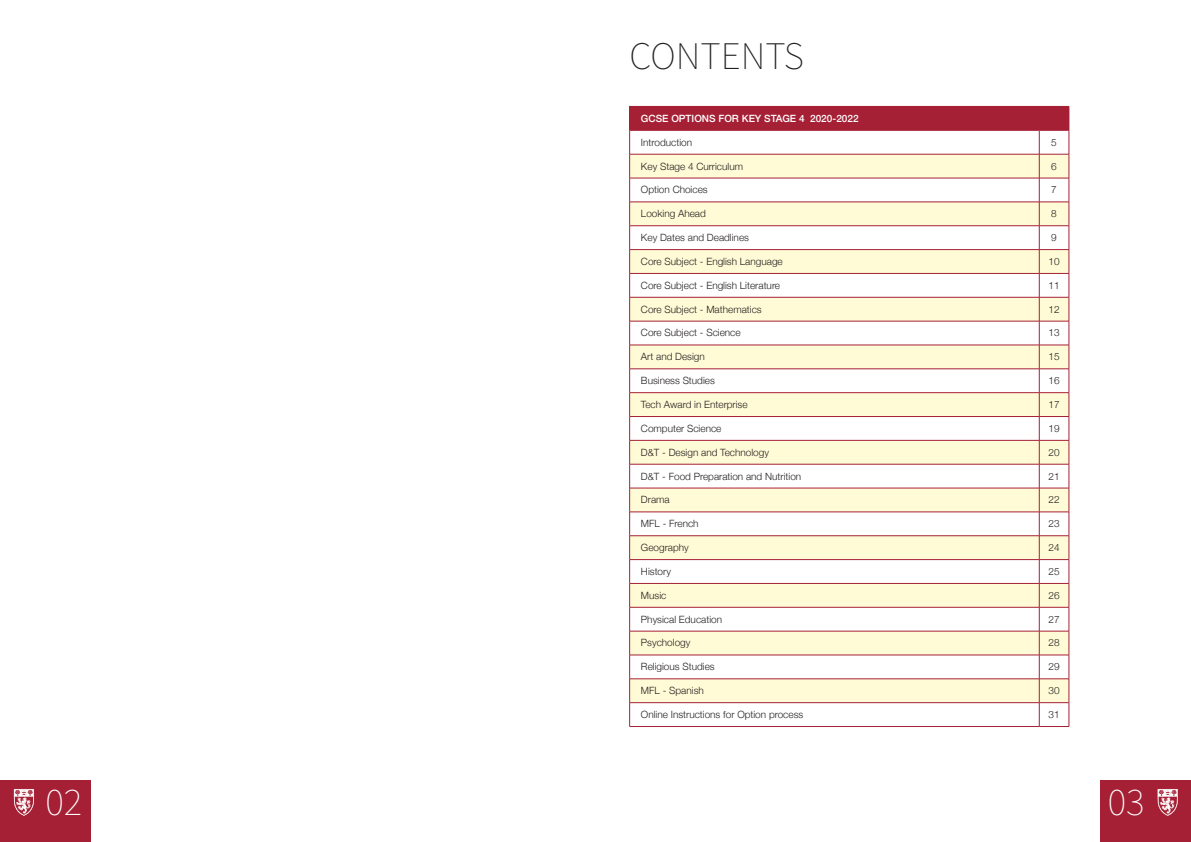
<style>
.page{position:relative;width:1191px;height:842px;background:#fff}
.page>*{position:absolute;margin:0;border:0;box-sizing:border-box;transform-origin:0 0}
.t1{font:200 39px "Source Sans Pro";color:#231f20}
.t2{font:200 39px "Source Sans Pro";color:#fff}
.t3{font:300 10px "Helvetica Neue";color:#231f20}
.t4{font:500 10px "Helvetica Neue";color:#fff}
</style>
<div class="page">
<div style="left:1100px;top:780px;width:91px;height:62px;background:#a62035"></div>
<svg style="left:1157px;top:789px;width:20px;height:27px"></svg>
<div style="left:0;top:780px;width:91px;height:62px;background:#a62035"></div>
<svg style="left:14px;top:789px;width:20px;height:27px"></svg>
<div style="left:629px;top:106px;width:440px;height:24px;background:#a62035"></div>
<svg style="left:630px;top:155px;width:438px;height:547px;fill:#fffbd6"></svg>
<hr style="left:629px;top:130px;width:410px;height:1px;background:#a62035">
<hr style="left:1039px;top:130px;width:30px;height:1px;background:#a62035">
<hr style="left:629px;top:154px;width:410px;height:1px;background:#a62035">
<hr style="left:1039px;top:154px;width:30px;height:1px;background:#a62035">
<hr style="left:629px;top:178px;width:410px;height:1px;background:#a62035">
<hr style="left:1039px;top:178px;width:30px;height:1px;background:#a62035">
<hr style="left:629px;top:202px;width:410px;height:1px;background:#a62035">
<hr style="left:1039px;top:202px;width:30px;height:1px;background:#a62035">
<hr style="left:629px;top:226px;width:410px;height:1px;background:#a62035">
<hr style="left:1039px;top:226px;width:30px;height:1px;background:#a62035">
<hr style="left:629px;top:249px;width:410px;height:1px;background:#a62035">
<hr style="left:1039px;top:249px;width:30px;height:1px;background:#a62035">
<hr style="left:629px;top:273px;width:410px;height:1px;background:#a62035">
<hr style="left:1039px;top:273px;width:30px;height:1px;background:#a62035">
<hr style="left:629px;top:297px;width:410px;height:1px;background:#a62035">
<hr style="left:1039px;top:297px;width:30px;height:1px;background:#a62035">
<hr style="left:629px;top:321px;width:410px;height:1px;background:#a62035">
<hr style="left:1039px;top:321px;width:30px;height:1px;background:#a62035">
<hr style="left:629px;top:345px;width:410px;height:1px;background:#a62035">
<hr style="left:1039px;top:345px;width:30px;height:1px;background:#a62035">
<hr style="left:629px;top:369px;width:410px;height:1px;background:#a62035">
<hr style="left:1039px;top:369px;width:30px;height:1px;background:#a62035">
<hr style="left:629px;top:392px;width:410px;height:1px;background:#a62035">
<hr style="left:1039px;top:392px;width:30px;height:1px;background:#a62035">
<hr style="left:629px;top:416px;width:410px;height:1px;background:#a62035">
<hr style="left:1039px;top:416px;width:30px;height:1px;background:#a62035">
<hr style="left:629px;top:440px;width:410px;height:1px;background:#a62035">
<hr style="left:1039px;top:440px;width:30px;height:1px;background:#a62035">
<hr style="left:629px;top:464px;width:410px;height:1px;background:#a62035">
<hr style="left:1039px;top:464px;width:30px;height:1px;background:#a62035">
<hr style="left:629px;top:488px;width:410px;height:1px;background:#a62035">
<hr style="left:1039px;top:488px;width:30px;height:1px;background:#a62035">
<hr style="left:629px;top:512px;width:410px;height:1px;background:#a62035">
<hr style="left:1039px;top:512px;width:30px;height:1px;background:#a62035">
<hr style="left:629px;top:536px;width:410px;height:1px;background:#a62035">
<hr style="left:1039px;top:536px;width:30px;height:1px;background:#a62035">
<hr style="left:629px;top:559px;width:410px;height:1px;background:#a62035">
<hr style="left:1039px;top:559px;width:30px;height:1px;background:#a62035">
<hr style="left:629px;top:583px;width:410px;height:1px;background:#a62035">
<hr style="left:1039px;top:583px;width:30px;height:1px;background:#a62035">
<hr style="left:629px;top:607px;width:410px;height:1px;background:#a62035">
<hr style="left:1039px;top:607px;width:30px;height:1px;background:#a62035">
<hr style="left:629px;top:631px;width:410px;height:1px;background:#a62035">
<hr style="left:1039px;top:631px;width:30px;height:1px;background:#a62035">
<hr style="left:629px;top:655px;width:410px;height:1px;background:#a62035">
<hr style="left:1039px;top:655px;width:30px;height:1px;background:#a62035">
<hr style="left:629px;top:679px;width:410px;height:1px;background:#a62035">
<hr style="left:1039px;top:679px;width:30px;height:1px;background:#a62035">
<hr style="left:629px;top:702px;width:410px;height:1px;background:#a62035">
<svg style="left:629px;top:130px;width:1px;height:596px"></svg>
<hr style="left:1039px;top:702px;width:30px;height:1px;background:#a62035">
<svg style="left:1039px;top:130px;width:1px;height:596px"></svg>
<svg style="left:1068px;top:130px;width:1px;height:596px"></svg>
<hr style="left:629px;top:726px;width:410px;height:1px;background:#a62035">
<hr style="left:1039px;top:726px;width:30px;height:1px;background:#a62035">
<h1 class="t1" style="left:629px;top:32px;width:176px">CONTENTS</h1>
<p class="t4" style="left:641px;top:110px;width:219px">GCSE OPTIONS FOR KEY STAGE 4 2020-2022</p>
<p class="t3" style="left:641px;top:134px;width:53px">Introduction</p>
<p class="t3" style="left:1051px;top:134px;width:7px">5</p>
<p class="t3" style="left:641px;top:158px;width:104px">Key Stage 4 Curriculum</p>
<p class="t3" style="left:1051px;top:158px;width:7px">6</p>
<p class="t3" style="left:641px;top:182px;width:68px">Option Choices</p>
<p class="t3" style="left:1051px;top:182px;width:7px">7</p>
<p class="t3" style="left:641px;top:206px;width:66px">Looking Ahead</p>
<p class="t3" style="left:1051px;top:206px;width:7px">8</p>
<p class="t3" style="left:641px;top:229px;width:109px">Key Dates and Deadlines</p>
<p class="t3" style="left:1051px;top:229px;width:7px">9</p>
<p class="t3" style="left:641px;top:253px;width:143px">Core Subject - English Language</p>
<p class="t3" style="left:1048px;top:253px;width:13px">10</p>
<p class="t3" style="left:641px;top:277px;width:141px">Core Subject - English Literature</p>
<p class="t3" style="left:1048px;top:277px;width:13px">11</p>
<p class="t3" style="left:641px;top:301px;width:122px">Core Subject - Mathematics</p>
<p class="t3" style="left:1048px;top:301px;width:13px">12</p>
<p class="t3" style="left:641px;top:325px;width:101px">Core Subject - Science</p>
<p class="t3" style="left:1048px;top:325px;width:13px">13</p>
<p class="t3" style="left:641px;top:349px;width:65px">Art and Design</p>
<p class="t3" style="left:1048px;top:349px;width:13px">15</p>
<p class="t3" style="left:641px;top:372px;width:75px">Business Studies</p>
<p class="t3" style="left:1048px;top:372px;width:13px">16</p>
<p class="t3" style="left:641px;top:396px;width:108px">Tech Award in Enterprise</p>
<p class="t3" style="left:1048px;top:396px;width:13px">17</p>
<p class="t3" style="left:641px;top:420px;width:82px">Computer Science</p>
<p class="t3" style="left:1048px;top:420px;width:13px">19</p>
<p class="t3" style="left:641px;top:444px;width:129px">D&amp;T - Design and Technology</p>
<p class="t3" style="left:1048px;top:444px;width:13px">20</p>
<p class="t3" style="left:641px;top:468px;width:162px">D&amp;T - Food Preparation and Nutrition</p>
<p class="t3" style="left:1048px;top:468px;width:13px">21</p>
<p class="t3" style="left:641px;top:492px;width:30px">Drama</p>
<p class="t3" style="left:1048px;top:492px;width:13px">22</p>
<p class="t3" style="left:641px;top:515px;width:59px">MFL - French</p>
<p class="t3" style="left:1048px;top:515px;width:13px">23</p>
<p class="t3" style="left:641px;top:539px;width:49px">Geography</p>
<p class="t3" style="left:1048px;top:539px;width:13px">24</p>
<p class="t3" style="left:641px;top:563px;width:31px">History</p>
<p class="t3" style="left:1048px;top:563px;width:13px">25</p>
<p class="t3" style="left:641px;top:587px;width:27px">Music</p>
<p class="t3" style="left:1048px;top:587px;width:13px">26</p>
<p class="t3" style="left:641px;top:611px;width:83px">Physical Education</p>
<p class="t3" style="left:1048px;top:611px;width:13px">27</p>
<p class="t3" style="left:641px;top:635px;width:51px">Psychology</p>
<p class="t3" style="left:1048px;top:635px;width:13px">28</p>
<p class="t3" style="left:641px;top:659px;width:75px">Religious Studies</p>
<p class="t3" style="left:1048px;top:659px;width:13px">29</p>
<p class="t3" style="left:641px;top:682px;width:64px">MFL - Spanish</p>
<p class="t3" style="left:1048px;top:682px;width:13px">30</p>
<p class="t3" style="left:641px;top:706px;width:164px">Online Instructions for Option process</p>
<p class="t3" style="left:1048px;top:706px;width:13px">31</p>
<h1 class="t2" style="left:45px;top:778px;width:38px">02</h1>
<h1 class="t2" style="left:1107px;top:778px;width:38px">03</h1>
</div>
